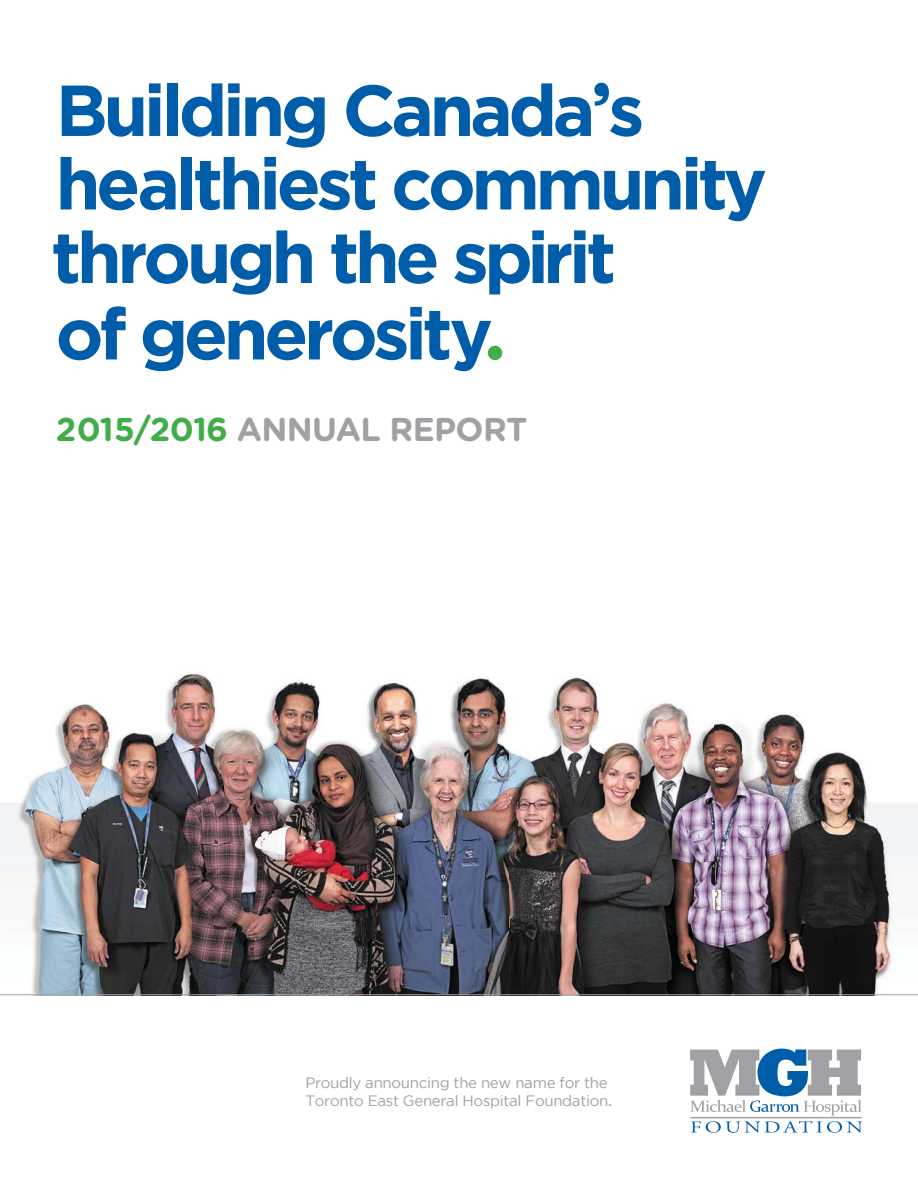
<style>
.page{position:relative;width:918px;height:1188px;background:#fff}
.page>*{position:absolute;margin:0;border:0;box-sizing:border-box;transform-origin:0 0}
.t1{font:700 72px/74.6px "Gotham";letter-spacing:-.06em;color:#005daa}
.t2{font:700 33px "Gotham Rounded";letter-spacing:-.02em;color:#a1a0a4}
.t3{font:15px/18px "Gotham";letter-spacing:-.02em;color:#a1a0a4}
.s1{font-family:"GT Walsheim"}
.s2{font-family:"GT Walsheim";color:#41ad49}
.s3{color:#41ad49}
</style>
<div class="page">
<img style="left:0;top:673px;width:918px;height:321px">
<hr style="left:0;top:994px;width:918px;height:1px;background:#a1a0a4">
<svg style="left:690px;top:1049px;width:172px;height:84px"></svg>
<h1 class="t1" style="left:51px;top:78px;width:717px">Building Canada<span class="s1">’</span>s healthiest community through the spirit<br>of generosity<span class="s2">.</span></h1>
<h2 class="t2" style="left:56px;top:418px;width:473px"><span class="s3">2015/2016</span> ANNUAL REPORT</h2>
<p class="t3" style="left:305px;top:1074px;width:308px">Proudly announcing the new name for the<br>Toronto East General Hospital Foundation<span class="s1">.</span></p>
</div>
